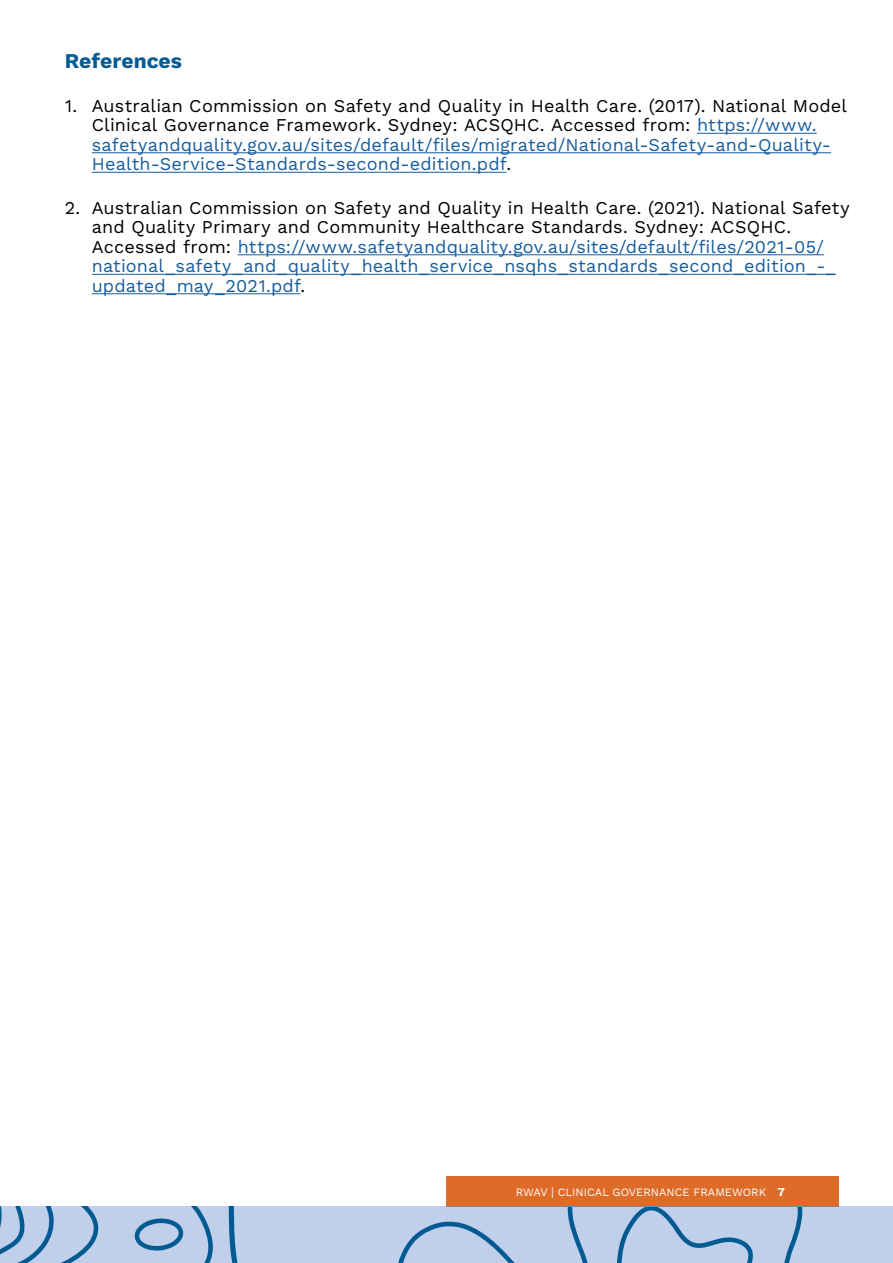
<style>
.page{position:relative;width:893px;height:1263px;background:#fff}
.page>*{position:absolute;margin:0;border:0;box-sizing:border-box;transform-origin:0 0}
.Bodycopy{font:700 21px "Work Sans";color:#015a92}
.t1{font:18px/19.5px "Work Sans";letter-spacing:.01em;color:#175d9e}
.t2{font:11.25px "Work Sans";color:#fff}
.s1{color:#000}
.s2{font-size:12px}
.s3{font-weight:700;font-size:12px}
</style>
<div class="page">
<div style="left:446px;top:1176px;width:393px;height:31px;background:#de6b27"></div>
<svg style="left:0;top:1207px;width:353px;height:56px;fill:#c1d0ea"></svg>
<svg style="left:353px;top:1207px;width:540px;height:56px"></svg>
<hr style="left:697px;top:133px;width:120px;height:1px;background:#175d9e">
<hr style="left:92px;top:152px;width:739px;height:1px;background:#175d9e">
<hr style="left:92px;top:172px;width:414px;height:1px;background:#175d9e">
<hr style="left:238px;top:254px;width:586px;height:1px;background:#175d9e">
<hr style="left:92px;top:274px;width:744px;height:1px;background:#175d9e">
<hr style="left:92px;top:293px;width:208px;height:1px;background:#175d9e">
<p class="Bodycopy" style="left:65px;top:49px;width:119px">References</p>
<p class="t1" style="left:92px;top:97px;width:757px;text-indent:-27px"><span class="s1">1. Australian Commission on Safety and Quality in Health Care. (2017). National Model Clinical Governance Framework. Sydney: ACSQHC. Accessed from:</span> https://www. safetyandquality.gov.au/sites/default/files/migrated/National-Safety-and-Quality-Health-Service-Standards-second-edition.pdf<span class="s1">.</span></p>
<p class="t1" style="left:92px;top:199px;width:759px;text-indent:-27px"><span class="s1">2. Australian Commission on Safety and Quality in Health Care. (2021). National Safety and Quality Primary and Community Healthcare Standards. Sydney: ACSQHC.<br>Accessed from:</span> https://www.safetyandquality.gov.au/sites/default/files/2021-05/ national_safety_and_quality_health_service_nsqhs_standards_second_edition_-_ updated_may_2021.pdf<span class="s1">.</span></p>
<p class="t2" style="left:516px;top:1186px;width:271px">RWAV <span class="s2">|</span> CLINICAL GOVERNANCE FRAMEWORK <span class="s3">7</span></p>
</div>
